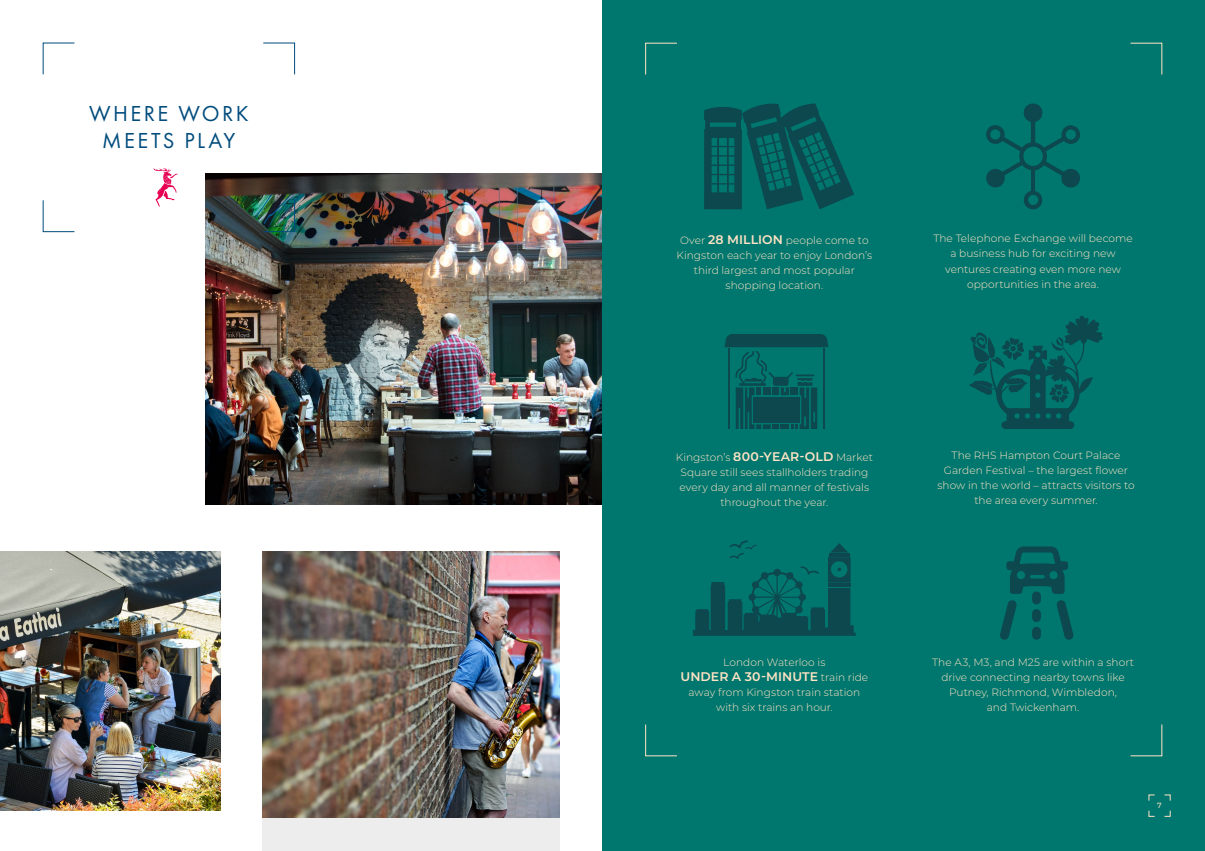
<style>
.page{position:relative;width:1205px;height:851px;background:#fff}
.page>*{position:absolute;margin:0;border:0;box-sizing:border-box;transform-origin:0 0}
.t1{font:22.5px/27px "Futura PT";letter-spacing:.11em;color:#004c7d;text-align:center}
.t2{font:600 12.5px "Montserrat";letter-spacing:.005em;color:#ffe3c4}
.t3{font:300 10.62px/15.1px "Montserrat";color:#ffe3c4;text-align:center}
.t4{font:500 7.5px "Montserrat";color:#ffe3c4}
.s1{font-weight:600;font-size:12.5px}
.s2{font-weight:300;font-size:10.62px}
</style>
<div class="page">
<img style="left:205px;top:174px;width:397px;height:330px">
<img style="left:0;top:551px;width:220px;height:259px">
<div style="left:262px;top:551px;width:298px;height:299px;background:#ededed"></div>
<img style="left:262px;top:551px;width:298px;height:265px">
<div style="left:602px;top:0;width:603px;height:850px;background:#00776e"></div>
<svg style="left:645px;top:42px;width:32px;height:33px"></svg>
<svg style="left:1130px;top:42px;width:33px;height:33px"></svg>
<svg style="left:645px;top:724px;width:32px;height:32px"></svg>
<svg style="left:1130px;top:724px;width:33px;height:32px"></svg>
<svg style="left:42px;top:42px;width:33px;height:33px"></svg>
<svg style="left:42px;top:200px;width:33px;height:32px"></svg>
<svg style="left:263px;top:42px;width:32px;height:33px"></svg>
<svg style="left:262px;top:199px;width:33px;height:33px"></svg>
<svg style="left:1148px;top:794px;width:7px;height:7px"></svg>
<svg style="left:1164px;top:794px;width:6px;height:7px"></svg>
<svg style="left:1148px;top:810px;width:7px;height:6px"></svg>
<svg style="left:153px;top:168px;width:25px;height:39px"></svg>
<svg style="left:704px;top:103px;width:150px;height:106px"></svg>
<svg style="left:969px;top:315px;width:134px;height:114px"></svg>
<svg style="left:724px;top:334px;width:104px;height:95px"></svg>
<div style="left:781px;top:424px;width:8px;height:5px;background:#0c484e"></div>
<svg style="left:693px;top:540px;width:163px;height:95px"></svg>
<svg style="left:1000px;top:600px;width:17px;height:39px"></svg>
<svg style="left:1056px;top:600px;width:18px;height:39px"></svg>
<div style="left:1032px;top:591px;width:9px;height:13px;background:#0c484e;border-radius:4px"></div>
<div style="left:1032px;top:609px;width:9px;height:13px;background:#0c484e;border-radius:4px"></div>
<div style="left:1032px;top:626px;width:9px;height:13px;background:#0c484e;border-radius:4px"></div>
<svg style="left:1006px;top:546px;width:62px;height:47px"></svg>
<svg style="left:986px;top:103px;width:94px;height:106px"></svg>
<h1 class="t1" style="left:89px;top:99px;width:161px">WHERE WORK<br>MEETS PLAY</h1>
<p class="t3" style="left:676px;top:232px;width:197px">Over <span class="s1">28 MILLION</span> people come to<br>Kingston each year to enjoy London’s third largest and most popular shopping location.</p>
<p class="t3" style="left:933px;top:230px;width:201px">The Telephone Exchange will become a business hub for exciting new ventures creating even more new opportunities in the area.</p>
<p class="t3" style="left:676px;top:449px;width:199px">Kingston’s <span class="s1">800-YEAR-OLD</span> Market<br>Square still sees stallholders trading every day and all manner of festivals throughout the year.</p>
<p class="t3" style="left:937px;top:447px;width:199px">The RHS Hampton Court Palace<br>Garden Festival – the largest flower show in the world – attracts visitors to the area every summer.</p>
<p class="t3" style="left:723px;top:654px;width:104px">London Waterloo is</p>
<p class="t2" style="left:680px;top:667px;width:189px">UNDER A 30-MINUTE <span class="s2">train ride</span></p>
<p class="t3" style="left:688px;top:684px;width:173px">away from Kingston train station with six trains an hour.</p>
<p class="t3" style="left:932px;top:654px;width:203px">The A3, M3, and M25 are within a short drive connecting nearby towns like<br>Putney, Richmond, Wimbledon,<br>and Twickenham.</p>
<p class="t4" style="left:1157px;top:800px;width:6px">7</p>
</div>
